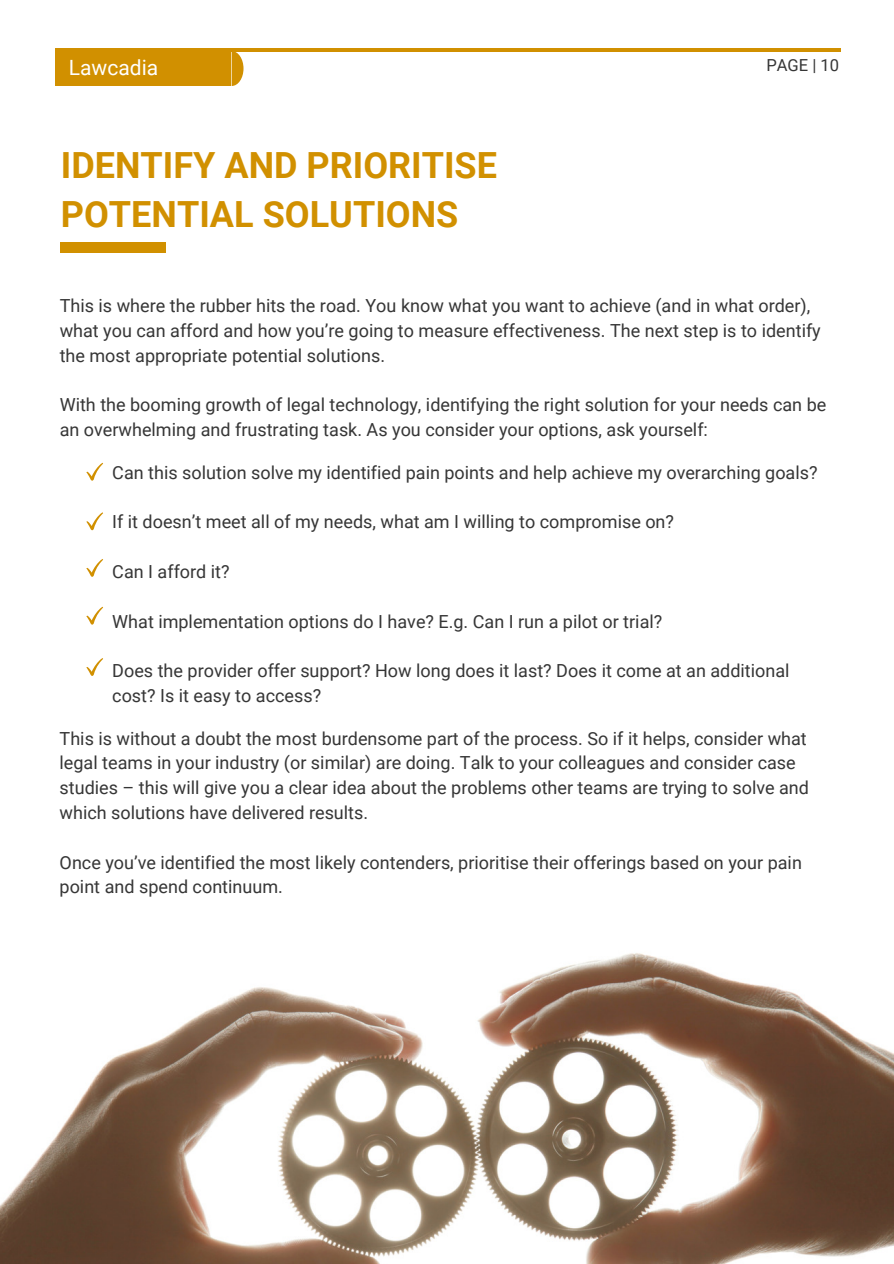
<style>
.page{position:relative;width:894px;height:1264px;background:#fff}
.page>*{position:absolute;margin:0;border:0;box-sizing:border-box;transform-origin:0 0}
.t1{font:700 36px/49.5px "Roboto";color:#d19000}
.t2{font:21px "Roboto";color:#fff}
.t3{font:18px/24.8px "Roboto";color:#363636}
.t4{font:16.5px "Roboto";color:#363636}
</style>
<div class="page">
<img style="left:0;top:953px;width:893px;height:310px">
<div style="left:60px;top:242px;width:105px;height:10px;background:#d19000"></div>
<div style="left:55px;top:52px;width:188px;height:34px;background:#d19000"></div>
<svg style="left:86px;top:463px;width:17px;height:17px"></svg>
<svg style="left:86px;top:512px;width:17px;height:18px"></svg>
<svg style="left:86px;top:559px;width:17px;height:18px"></svg>
<svg style="left:86px;top:606px;width:17px;height:18px"></svg>
<svg style="left:86px;top:658px;width:17px;height:18px"></svg>
<hr style="left:0;top:48px;width:893px;height:4px;background:#d19000">
<div style="left:0;top:23px;width:54px;height:67px;background:#fff"></div>
<div style="left:841px;top:32px;width:52px;height:67px;background:#fff"></div>
<p class="t2" style="left:69px;top:53px;width:91px">Lawcadia</p>
<h1 class="t1" style="left:61px;top:139px;width:437px">IDENTIFY AND PRIORITISE<br>POTENTIAL SOLUTIONS</h1>
<p class="t4" style="left:766px;top:54px;width:74px">PAGE | 10</p>
<p class="t3" style="left:60px;top:293px;width:762px">This is where the rubber hits the road. You know what you want to achieve (and in what order), what you can afford and how you’re going to measure effectiveness. The next step is to identify the most appropriate potential solutions.</p>
<p class="t3" style="left:60px;top:392px;width:768px">With the booming growth of legal technology, identifying the right solution for your needs can be an overwhelming and frustrating task. As you consider your options, ask yourself:</p>
<p class="t3" style="left:112px;top:459px;width:706px">Can this solution solve my identified pain points and help achieve my overarching goals?</p>
<p class="t3" style="left:112px;top:509px;width:563px">If it doesn’t meet all of my needs, what am I willing to compromise on?</p>
<p class="t3" style="left:112px;top:558px;width:119px">Can I afford it?</p>
<p class="t3" style="left:112px;top:608px;width:551px">What implementation options do I have? E.g. Can I run a pilot or trial?</p>
<p class="t3" style="left:112px;top:657px;width:678px">Does the provider offer support? How long does it last? Does it come at an additional cost? Is it easy to access?</p>
<p class="t3" style="left:60px;top:725px;width:750px">This is without a doubt the most burdensome part of the process. So if it helps, consider what legal teams in your industry (or similar) are doing. Talk to your colleagues and consider case studies – this will give you a clear idea about the problems other teams are trying to solve and which solutions have delivered results.</p>
<p class="t3" style="left:60px;top:849px;width:743px">Once you’ve identified the most likely contenders, prioritise their offerings based on your pain point and spend continuum.</p>
</div>
